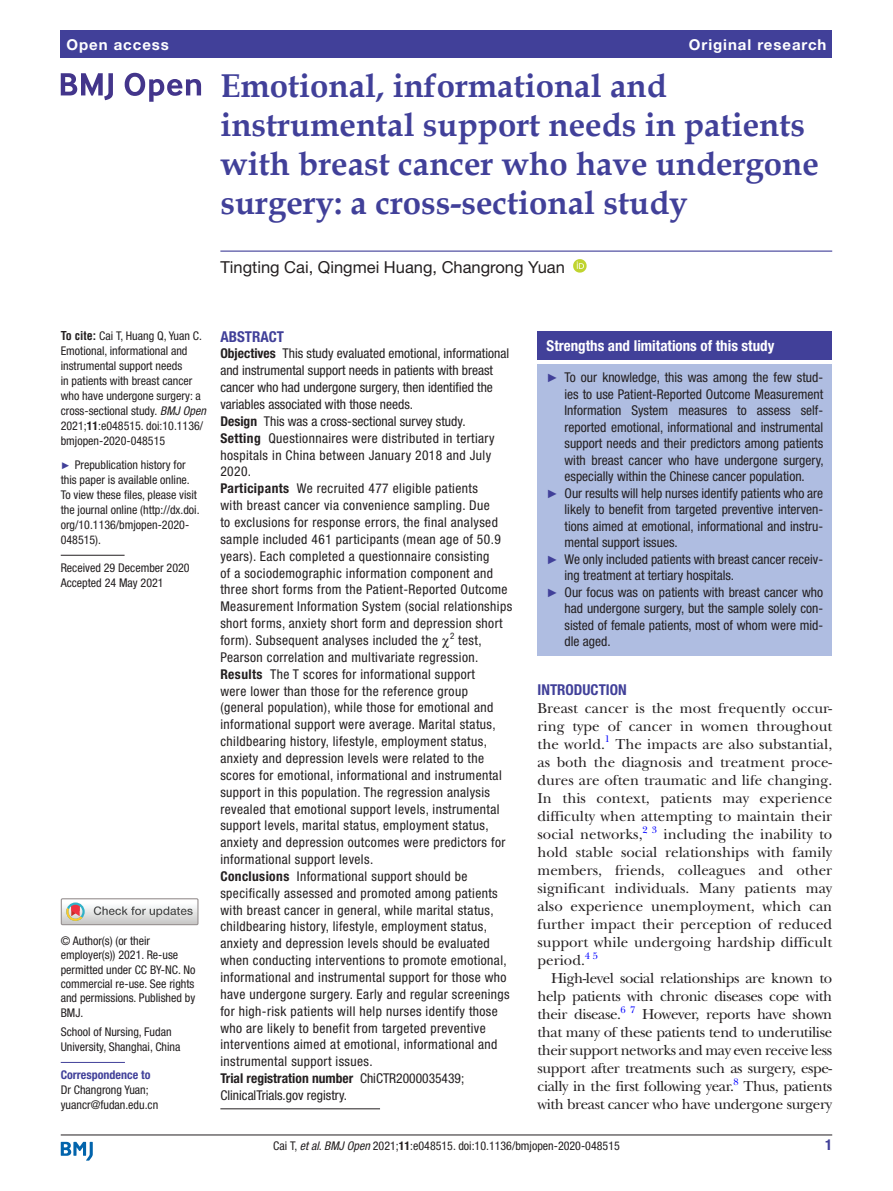
<style>
.page{position:relative;width:893px;height:1191px;background:#fff}
.page>*{position:absolute;margin:0;border:0;box-sizing:border-box;transform-origin:0 0}
.t1{font:700 33px/39px "Book Antiqua";color:#414099}
.t2{font:16.5px "Helvetica Neue LT Std";color:#231f20}
.t3{font:15px/18px "New Baskerville";color:#231f20;text-align:justify}
.t4{font:15px/18px "New Baskerville";letter-spacing:-.025em;color:#231f20;text-align:right}
.t5{font:700 condensed 15px "Helvetica Neue LT Std";color:#fff}
.t6{font:700 15px "Helvetica Neue LT Std";letter-spacing:.065em;color:#fff}
.t7{font:700 condensed 15px "Helvetica Neue LT Std";color:#414099}
.t8{font:condensed 13.5px/16.8px "Helvetica Neue LT Std";letter-spacing:.03em;color:#231f20}
.t9{font:condensed 13.5px "Helvetica Neue LT Std";color:#231f20}
.t10{font:condensed 12px/15px "Helvetica Neue LT Std";color:#231f20}
.t11{font:700 condensed 12px "Helvetica Neue LT Std";color:#414099}
.t12{font:9.9px "New Baskerville";color:#00f}
.t13{font:condensed 9px "Helvetica Neue LT Std";color:#231f20}
.s1{font-family:"Helvetica LT Std";font-weight:700}
.s2{font-style:italic}
.s3{font-weight:700}
.s4{font-family:"Arial";font-stretch:normal;font-size:9.75px;color:#414099}
.s5{font-family:"Arial";font-stretch:normal;font-size:12px;color:#414099}
</style>
<div class="page">
<hr style="left:61px;top:1134px;width:771px;height:1px;background:#231f20">
<svg style="left:61px;top:1141px;width:32px;height:19px"></svg>
<div style="left:61px;top:31px;width:771px;height:27px;background:#414099"></div>
<hr style="left:220px;top:250px;width:612px;height:2px;background:#414099">
<svg style="left:573px;top:259px;width:14px;height:14px"></svg>
<hr style="left:61px;top:555px;width:64px;height:1px;background:#231f20">
<hr style="left:61px;top:1062px;width:64px;height:1px;background:#414099">
<svg style="left:61px;top:73px;width:52px;height:27px"></svg>
<svg style="left:125px;top:73px;width:76px;height:29px"></svg>
<div style="left:61px;top:898px;width:138px;height:27px;border:1px solid #969090"></div>
<svg style="left:61px;top:898px;width:137px;height:26px"></svg>
<hr style="left:220px;top:1108px;width:160px;height:1px;background:#231f20">
<div style="left:538px;top:331px;width:294px;height:29px;background:#414099"></div>
<div style="left:538px;top:364px;width:294px;height:291px;background:#afbde1"></div>
<p class="t6" style="left:66px;top:35px;width:104px">Open access</p>
<p class="t6" style="left:689px;top:35px;width:139px">Original research</p>
<h1 class="t1" style="left:220px;top:66px;width:600px">Emotional, informational and instrumental support needs in patients with breast cancer who have undergone surgery: a cross-sectional study</h1>
<p class="t2" style="left:220px;top:257px;width:346px">Tingting Cai, Qingmei Huang, Changrong Yuan</p>
<p class="t10" style="left:61px;top:328px;width:147px"><span class="s1">To cite:</span> Cai T, Huang Q, Yuan C.<br>Emotional, informational and instrumental support needs<br>in patients with breast cancer who have undergone surgery: a cross-sectional study. <span class="s2">BMJ Open<br></span>2021;<span class="s3">11</span>:e048515. doi:10.1136/ bmjopen-2020-048515</p>
<p class="t10" style="left:61px;top:457px;width:140px"><span class="s4">►</span> Prepublication history for this paper is available online.<br>To view these files, please visit the journal online (http://dx.doi. org/10.1136/bmjopen-2020-<br>048515).</p>
<p class="t10" style="left:61px;top:560px;width:130px">Received 29 December 2020<br>Accepted 24 May 2021</p>
<p class="t10" style="left:61px;top:933px;width:136px;line-height:14.4px">© Author(s) (or their employer(s)) 2021. Re-use permitted under CC BY-NC. No commercial re-use. See rights and permissions. Published by<br>BMJ.</p>
<p class="t10" style="left:61px;top:1024px;width:121px">School of Nursing, Fudan<br>University, Shanghai, China</p>
<p class="t11" style="left:61px;top:1067px;width:91px">Correspondence to</p>
<p class="t10" style="left:61px;top:1082px;width:99px">Dr Changrong Yuan; yuancr@fudan.edu.cn</p>
<p class="t7" style="left:220px;top:327px;width:65px">ABSTRACT</p>
<p class="t8" style="left:220px;top:345px;width:293px"><span class="s3">Objectives</span> This study evaluated emotional, informational and instrumental support needs in patients with breast cancer who had undergone surgery, then identified the variables associated with those needs.<br><span class="s3">Design</span> This was a cross-sectional survey study.<br><span class="s3">Setting</span> Questionnaires were distributed in tertiary hospitals in China between January 2018 and July 2020.<br><span class="s3">Participants</span> We recruited 477 eligible patients<br>with breast cancer via convenience sampling. Due<br>to exclusions for response errors, the final analysed sample included 461 participants (mean age of 50.9 years). Each completed a questionnaire consisting<br>of a sociodemographic information component and three short forms from the Patient-Reported Outcome Measurement Information System (social relationships short forms, anxiety short form and depression short form). Subsequent analyses included the</p>
<p class="t13" style="left:450px;top:630px;width:6px">2</p>
<p class="t8" style="left:220px;top:631px;width:291px;text-indent:238px">test, Pearson correlation and multivariate regression.<br><span class="s3">Results</span> The T scores for informational support<br>were lower than those for the reference group (general population), while those for emotional and informational support were average. Marital status, childbearing history, lifestyle, employment status, anxiety and depression levels were related to the scores for emotional, informational and instrumental support in this population. The regression analysis revealed that emotional support levels, instrumental support levels, marital status, employment status, anxiety and depression outcomes were predictors for informational support levels.<br><span class="s3">Conclusions</span> Informational support should be specifically assessed and promoted among patients with breast cancer in general, while marital status, childbearing history, lifestyle, employment status, anxiety and depression levels should be evaluated when conducting interventions to promote emotional, informational and instrumental support for those who have undergone surgery. Early and regular screenings for high-risk patients will help nurses identify those who are likely to benefit from targeted preventive interventions aimed at emotional, informational and instrumental support issues.<br><span class="s3">Trial registration number</span> ChiCTR2000035439; ClinicalTrials.gov registry.</p>
<p class="t5" style="left:547px;top:336px;width:229px">Strengths and limitations of this study</p>
<p class="t9" style="left:547px;top:370px;width:278px"><span class="s5">►</span> To our knowledge, this was among the few stud-</p>
<p class="t9" style="left:565px;top:386px;width:260px">ies to use Patient-Reported Outcome Measurement</p>
<p class="t9" style="left:565px;top:403px;width:260px">Information System measures to assess self-</p>
<p class="t9" style="left:565px;top:419px;width:260px">reported emotional, informational and instrumental</p>
<p class="t9" style="left:565px;top:436px;width:260px">support needs and their predictors among patients</p>
<p class="t9" style="left:565px;top:452px;width:261px">with breast cancer who have undergone surgery,</p>
<p class="t9" style="left:565px;top:469px;width:242px">especially within the Chinese cancer population.</p>
<p class="t9" style="left:547px;top:485px;width:278px"><span class="s5">►</span> Our results will help nurses identify patients who are</p>
<p class="t9" style="left:565px;top:502px;width:260px">likely to benefit from targeted preventive interven-</p>
<p class="t9" style="left:565px;top:518px;width:260px">tions aimed at emotional, informational and instru-</p>
<p class="t9" style="left:565px;top:535px;width:115px">mental support issues.</p>
<p class="t9" style="left:547px;top:551px;width:278px"><span class="s5">►</span> We only included patients with breast cancer receiv-</p>
<p class="t9" style="left:565px;top:568px;width:171px">ing treatment at tertiary hospitals.</p>
<p class="t9" style="left:547px;top:584px;width:278px"><span class="s5">►</span> Our focus was on patients with breast cancer who</p>
<p class="t9" style="left:565px;top:601px;width:260px">had undergone surgery, but the sample solely con-</p>
<p class="t9" style="left:565px;top:617px;width:260px">sisted of female patients, most of whom were mid-</p>
<p class="t8" style="left:565px;top:633px;width:48px">dle aged.</p>
<p class="t7" style="left:538px;top:681px;width:91px">INTRODUCTION</p>
<p class="t3" style="left:538px;top:699px;width:296px">Breast cancer is the most frequently occur&shy;ring type of cancer in women throughout the world.</p>
<p class="t12" style="left:605px;top:733px;width:7px">1</p>
<p class="t3" style="left:538px;top:735px;width:296px;text-indent:78px">The impacts are also substantial, as both the diagnosis and treatment proce&shy;dures are often traumatic and life changing.<br>In this context, patients may experience difficulty when attempting to maintain their social networks,</p>
<p class="t12" style="left:643px;top:823px;width:16px">2 3</p>
<p class="t3" style="left:538px;top:825px;width:296px;text-indent:126px">including the inability to hold stable social relationships with family members, friends, colleagues and other significant individuals. Many patients may also experience unemployment, which can further impact their perception of reduced support while undergoing hardship difficult period.</p>
<p class="t12" style="left:585px;top:949px;width:14px">4 5</p>
<p class="t3" style="left:538px;top:969px;width:296px;text-indent:14px">High-level social relationships are known to help patients with chronic diseases cope with their disease.<sup>6</sup> <sup>7</sup> However, reports have shown that many of these patients tend to underutilise their support networks and may even receive less support after treatments such as surgery, espe&shy;cially in the first following year.</p>
<p class="t12" style="left:734px;top:1075px;width:7px">8</p>
<p class="t4" style="left:538px;top:1077px;width:296px">Thus, patients<br>with breast cancer who have undergone surgery</p>
<p class="t10" style="left:273px;top:1137px;width:348px">Cai T, <span class="s2">et al</span>. <span class="s2">BMJ Open</span> 2021;<span class="s3">11</span>:e048515. doi:10.1136/bmjopen-2020-048515</p>
<p class="t7" style="left:825px;top:1135px;width:9px">1</p>
</div>
